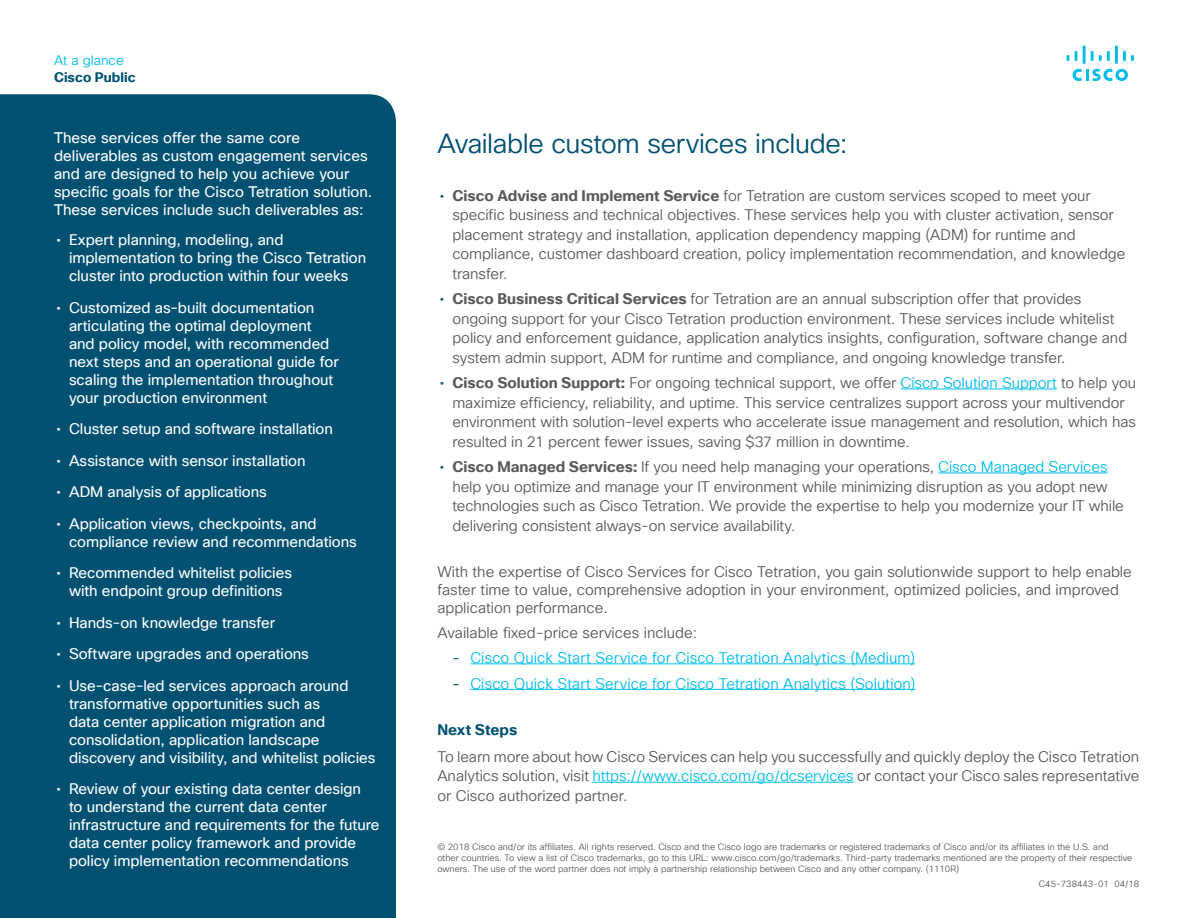
<style>
.page{position:relative;width:1188px;height:918px;background:#fff}
.page>*{position:absolute;margin:0;border:0;box-sizing:border-box;transform-origin:0 0}
.t1{font:27px "Cisco Sans TT Light";letter-spacing:-.015em;color:#005072}
.t2{font:15px/19.5px "Cisco Sans TT Light";letter-spacing:-.005em;color:#58595b}
.t3{font:15px/18px "Cisco Sans TT";letter-spacing:-.005em;color:#fff}
.t4{font:15px "Cisco Sans TT Light";letter-spacing:.005em;color:#00bceb}
.t5{font:700 15px "Cisco Sans TT";color:#005072}
.t6{font:700 13.5px "Cisco Sans TT";color:#005072}
.t7{font:13.5px "Cisco Sans TT Light";color:#00bceb}
.t8{font:9px/11.2px "Cisco Sans TT Light";color:#58595b}
.s1{font-family:"Cisco Sans TT";color:#005072}
.s2{font-family:"Cisco Sans TT";font-weight:700}
.s3{color:#00bceb}
.s4{font-family:"Cisco Sans";font-size:13.5px;color:#005072}
</style>
<div class="page">
<svg style="left:1073px;top:69px;width:55px;height:12px"></svg>
<svg style="left:1067px;top:55px;width:2px;height:6px"></svg>
<svg style="left:1075px;top:51px;width:3px;height:10px"></svg>
<hr style="left:1083px;top:45px;width:3px;height:19px;background:#00bceb">
<svg style="left:1091px;top:51px;width:19px;height:10px"></svg>
<hr style="left:1115px;top:45px;width:3px;height:19px;background:#00bceb">
<svg style="left:1123px;top:51px;width:11px;height:10px"></svg>
<div style="left:0;top:94px;width:396px;height:824px;background:#005072"></div>
<hr style="left:901px;top:389px;width:156px;height:1px;background:#00bceb">
<hr style="left:938px;top:473px;width:170px;height:1px;background:#00bceb">
<hr style="left:470px;top:664px;width:445px;height:1px;background:#00bceb">
<hr style="left:470px;top:689px;width:446px;height:1px;background:#00bceb">
<hr style="left:592px;top:782px;width:262px;height:1px;background:#00bceb">
<p class="t7" style="left:54px;top:52px;width:71px">At a glance</p>
<p class="t6" style="left:54px;top:68px;width:83px">Cisco Public</p>
<p class="t3" style="left:54px;top:129px;width:320px">These services offer the same core deliverables as custom engagement services and are designed to help you achieve your specific goals for the Cisco Tetration solution.<br>These services include such deliverables as:</p>
<p class="t3" style="left:69px;top:231px;width:299px;text-indent:-13px">• Expert planning, modeling, and implementation to bring the Cisco Tetration cluster into production within four weeks</p>
<p class="t3" style="left:69px;top:299px;width:271px;text-indent:-13px">• Customized as-built documentation articulating the optimal deployment and policy model, with recommended next steps and an operational guide for scaling the implementation throughout your production environment</p>
<p class="t3" style="left:56px;top:420px;width:278px">• Cluster setup and software installation</p>
<p class="t3" style="left:56px;top:452px;width:251px">• Assistance with sensor installation</p>
<p class="t3" style="left:56px;top:483px;width:212px">• ADM analysis of applications</p>
<p class="t3" style="left:69px;top:515px;width:289px;text-indent:-13px">• Application views, checkpoints, and compliance review and recommendations</p>
<p class="t3" style="left:56px;top:564px;width:237px;text-align:center">• Recommended whitelist policies with endpoint group definitions</p>
<p class="t3" style="left:56px;top:614px;width:220px">• Hands-on knowledge transfer</p>
<p class="t3" style="left:56px;top:645px;width:254px">• Software upgrades and operations</p>
<p class="t3" style="left:69px;top:677px;width:308px;text-indent:-13px">• Use-case-led services approach around transformative opportunities such as<br>data center application migration and consolidation, application landscape discovery and visibility, and whitelist policies</p>
<p class="t3" style="left:69px;top:780px;width:312px;text-indent:-13px">• Review of your existing data center design<br>to understand the current data center infrastructure and requirements for the future data center policy framework and provide policy implementation recommendations</p>
<h1 class="t1" style="left:437px;top:126px;width:412px">Available custom services include:</h1>
<p class="t2" style="left:452px;top:186px;width:675px;text-indent:-13px"><span class="s1">•</span> <span class="s2">Cisco Advise and Implement Service</span> for Tetration are custom services scoped to meet your specific business and technical objectives. These services help you with cluster activation, sensor placement strategy and installation, application dependency mapping (ADM) for runtime and compliance, customer dashboard creation, policy implementation recommendation, and knowledge transfer.</p>
<p class="t2" style="left:452px;top:290px;width:676px;text-indent:-13px"><span class="s1">•</span> <span class="s2">Cisco Business Critical Services</span> for Tetration are an annual subscription offer that provides ongoing support for your Cisco Tetration production environment. These services include whitelist policy and enforcement guidance, application analytics insights, configuration, software change and system admin support, ADM for runtime and compliance, and ongoing knowledge transfer.</p>
<p class="t2" style="left:452px;top:374px;width:685px;text-indent:-13px"><span class="s1">•</span> <span class="s2">Cisco Solution Support:</span> For ongoing technical support, we offer <span class="s3">Cisco Solution Support</span> to help you maximize efficiency, reliability, and uptime. This service centralizes support across your multivendor environment with solution-level experts who accelerate issue management and resolution, which has resulted in 21 percent fewer issues, saving $37 million in downtime.</p>
<p class="t2" style="left:452px;top:458px;width:673px;text-indent:-13px"><span class="s1">•</span> <span class="s2">Cisco Managed Services:</span> If you need help managing your operations, <span class="s3">Cisco Managed Services </span>help you optimize and manage your IT environment while minimizing disruption as you adopt new technologies such as Cisco Tetration. We provide the expertise to help you modernize your IT while delivering consistent always-on service availability.</p>
<p class="t2" style="left:437px;top:563px;width:696px;line-height:18px">With the expertise of Cisco Services for Cisco Tetration, you gain solutionwide support to help enable faster time to value, comprehensive adoption in your environment, optimized policies, and improved application performance.</p>
<p class="t2" style="left:437px;top:624px;width:261px">Available fixed-price services include:</p>
<p class="t4" style="left:452px;top:648px;width:464px"><span class="s4">-</span> Cisco Quick Start Service for Cisco Tetration Analytics (Medium)</p>
<p class="t4" style="left:452px;top:674px;width:465px"><span class="s4">-</span> Cisco Quick Start Service for Cisco Tetration Analytics (Solution)</p>
<p class="t5" style="left:437px;top:720px;width:81px">Next Steps</p>
<p class="t2" style="left:437px;top:747px;width:704px;text-align:justify">To learn more about how Cisco Services can help you successfully and quickly deploy the Cisco Tetration Analytics solution, visit <span class="s3">https://www.cisco.com/go/dcservices</span> or contact your Cisco sales representative or Cisco authorized partner.</p>
<p class="t8" style="left:437px;top:841px;width:696px">© 2018 Cisco and/or its affiliates. All rights reserved. Cisco and the Cisco logo are trademarks or registered trademarks of Cisco and/or its affiliates in the U.S. and<br>other countries. To view a list of Cisco trademarks, go to this URL: www.cisco.com/go/trademarks. Third-party trademarks mentioned are the property of their respective owners. The use of the word partner does not imply a partnership relationship between Cisco and any other company. (1110R)</p>
<p class="t8" style="left:1039px;top:878px;width:102px">C45-738443-01 04/18</p>
</div>
